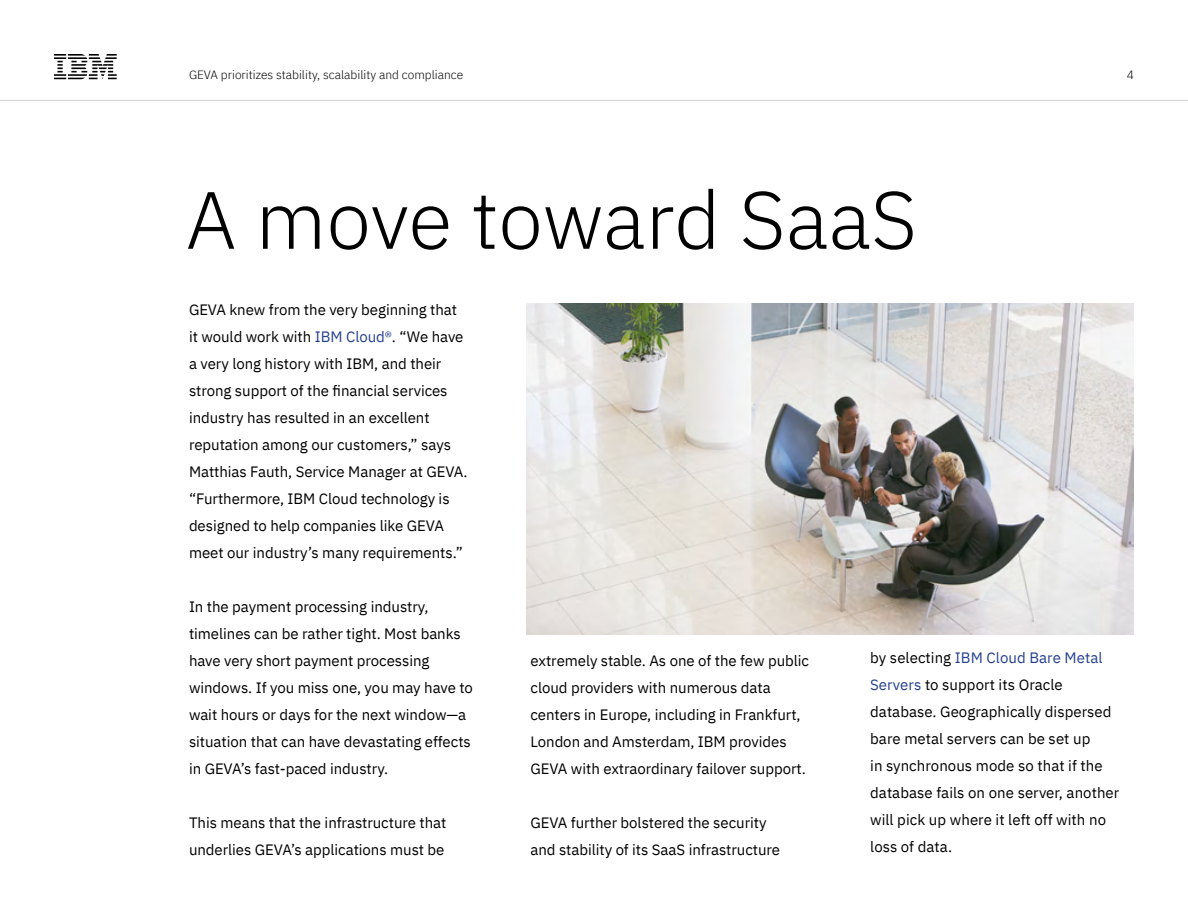
<style>
.page{position:relative;width:1188px;height:918px;background:#fff}
.page>*{position:absolute;margin:0;border:0;box-sizing:border-box;transform-origin:0 0}
.t1{font:300 81px "IBM Plex Sans";letter-spacing:-.005em;color:#000}
.t2{font:15px/27px "IBM Plex Sans";letter-spacing:-.005em;color:#000}
.t3{font:300 12px "IBM Plex Sans";color:#000101}
.s1{color:#25408f}
</style>
<div class="page">
<hr style="left:0;top:100px;width:1188px;height:1px;background:#d1d3d4">
<svg style="left:54px;top:54px;width:63px;height:25px"></svg>
<img style="left:526px;top:303px;width:608px;height:331px">
<p class="t3" style="left:189px;top:66px;width:276px">GEVA prioritizes stability, scalability and compliance</p>
<p class="t3" style="left:1127px;top:66px;width:9px">4</p>
<h1 class="t1" style="left:186px;top:159px;width:733px">A move toward SaaS</h1>
<p class="t2" style="left:189px;top:295px;width:280px">GEVA knew from the very beginning that it would work with <span class="s1">IBM Cloud®</span>. “We have a very long history with IBM, and their strong support of the financial services industry has resulted in an excellent reputation among our customers,” says Matthias Fauth, Service Manager at GEVA. “Furthermore, IBM Cloud technology is designed to help companies like GEVA meet our industry’s many requirements.”</p>
<p class="t2" style="left:189px;top:592px;width:285px">In the payment processing industry, timelines can be rather tight. Most banks have very short payment processing windows. If you miss one, you may have to wait hours or days for the next window—a situation that can have devastating effects in GEVA’s fast-paced industry.</p>
<p class="t2" style="left:189px;top:808px;width:259px">This means that the infrastructure that underlies GEVA’s applications must be</p>
<p class="t2" style="left:531px;top:646px;width:280px">extremely stable. As one of the few public cloud providers with numerous data centers in Europe, including in Frankfurt, London and Amsterdam, IBM provides GEVA with extraordinary failover support.</p>
<p class="t2" style="left:531px;top:808px;width:251px">GEVA further bolstered the security and stability of its SaaS infrastructure</p>
<p class="t2" style="left:870px;top:643px;width:251px">by selecting <span class="s1">IBM Cloud Bare Metal<br>Servers</span> to support its Oracle database. Geographically dispersed bare metal servers can be set up<br>in synchronous mode so that if the database fails on one server, another will pick up where it left off with no loss of data.</p>
</div>
